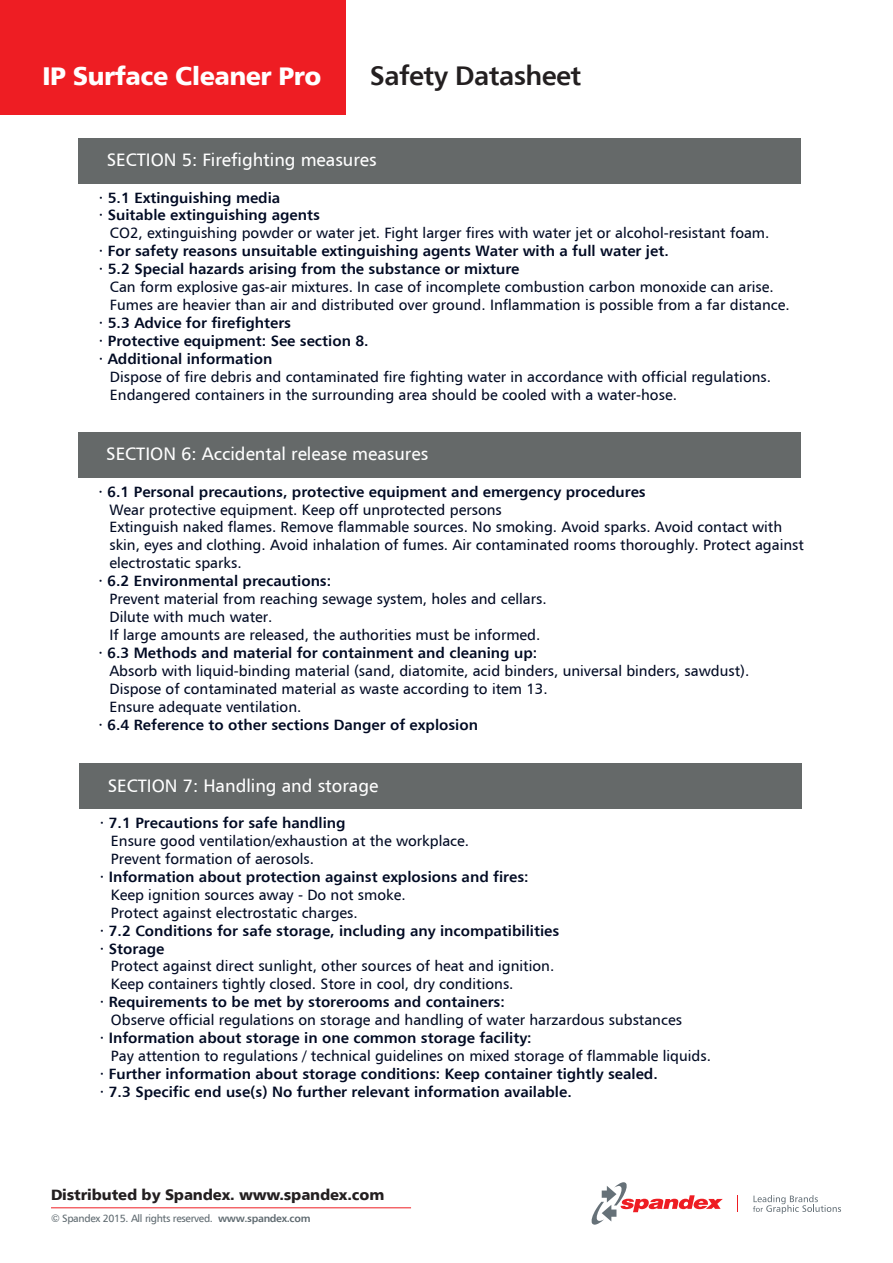
<style>
.page{position:relative;width:893px;height:1263px;background:#fff}
.page>*{position:absolute;margin:0;border:0;box-sizing:border-box;transform-origin:0 0}
.t1{font:27px "Humanist 777 AT Bold B";letter-spacing:-.02em;color:#231f20}
.t2{font:25.5px "Humanist 777 AT Black B";letter-spacing:-.02em;color:#fff}
.t3{font:18px "Humanist 777 AT Roman B";color:#fff}
.t4{font:15px/17.9px "Humanist 777 AT Roman B";color:#010a23}
.t5{font:15px/17.9px "Humanist 777 AT Bold B";color:#010a23}
.t6{font:15px "Humanist 777 AT Black B";letter-spacing:-.01em;color:#231f20}
.t7{font:10.5px "Humanist 777 AT Roman B";letter-spacing:-.03em;color:#5e696f}
.s1{font-family:"Humanist 777 AT Bold B"}
</style>
<div class="page">
<div style="left:0;top:0;width:346px;height:115px;background:#ee1d23"></div>
<hr style="left:51px;top:1207px;width:360px;height:1px;background:#ee1d23">
<div style="left:78px;top:138px;width:723px;height:45px;background:#656969"></div>
<div style="left:78px;top:432px;width:722px;height:45px;background:#656969"></div>
<div style="left:79px;top:764px;width:723px;height:45px;background:#656969"></div>
<svg style="left:592px;top:1182px;width:131px;height:43px"></svg>
<svg style="left:753px;top:1195px;width:88px;height:19px"></svg>
<svg style="left:737px;top:1195px;width:1px;height:17px"></svg>
<h2 class="t2" style="left:43px;top:60px;width:280px">IP Surface Cleaner Pro</h2>
<h1 class="t1" style="left:370px;top:58px;width:213px">Safety Datasheet</h1>
<p class="t3" style="left:107px;top:149px;width:272px">SECTION 5: Firefighting measures</p>
<p class="t5" style="left:99px;top:188px;width:222px">· 5.1 Extinguishing media<br>· Suitable extinguishing agents</p>
<p class="t4" style="left:110px;top:224px;width:661px">CO2, extinguishing powder or water jet. Fight larger fires with water jet or alcohol-resistant foam.</p>
<p class="t5" style="left:99px;top:242px;width:571px">· For safety reasons unsuitable extinguishing agents Water with a full water jet. · 5.2 Special hazards arising from the substance or mixture</p>
<p class="t4" style="left:110px;top:278px;width:681px">Can form explosive gas-air mixtures. In case of incomplete combustion carbon monoxide can arise.<br>Fumes are heavier than air and distributed over ground. Inflammation is possible from a far distance.</p>
<p class="t5" style="left:99px;top:313px;width:271px">· 5.3 Advice for firefighters<br>· Protective equipment: See section 8. · Additional information</p>
<p class="t4" style="left:110px;top:367px;width:663px">Dispose of fire debris and contaminated fire fighting water in accordance with official regulations.<br>Endangered containers in the surrounding area should be cooled with a water-hose.</p>
<p class="t3" style="left:106px;top:443px;width:324px">SECTION 6: Accidental release measures</p>
<p class="t5" style="left:98px;top:482px;width:549px">· 6.1 Personal precautions, protective equipment and emergency procedures</p>
<p class="t4" style="left:109px;top:500px;width:696px">Wear protective equipment. Keep off unprotected persons<br>Extinguish naked flames. Remove flammable sources. No smoking. Avoid sparks. Avoid contact with skin, eyes and clothing. Avoid inhalation of fumes. Air contaminated rooms thoroughly. Protect against electrostatic sparks.</p>
<p class="t5" style="left:98px;top:572px;width:234px">· 6.2 Environmental precautions:</p>
<p class="t4" style="left:109px;top:590px;width:439px">Prevent material from reaching sewage system, holes and cellars.<br>Dilute with much water.<br>If large amounts are released, the authorities must be informed.</p>
<p class="t5" style="left:98px;top:643px;width:440px">· 6.3 Methods and material for containment and cleaning up:</p>
<p class="t4" style="left:109px;top:661px;width:641px">Absorb with liquid-binding material (sand, diatomite, acid binders, universal binders, sawdust).<br>Dispose of contaminated material as waste according to item 13.<br>Ensure adequate ventilation.</p>
<p class="t5" style="left:98px;top:715px;width:381px">· 6.4 Reference to other sections Danger of explosion</p>
<p class="t3" style="left:108px;top:774px;width:272px">SECTION 7: Handling and storage</p>
<p class="t5" style="left:100px;top:814px;width:247px">· 7.1 Precautions for safe handling</p>
<p class="t4" style="left:111px;top:832px;width:360px">Ensure good ventilation/exhaustion at the workplace.<br>Prevent formation of aerosols.</p>
<p class="t5" style="left:100px;top:867px;width:430px">· Information about protection against explosions and fires:</p>
<p class="t4" style="left:111px;top:885px;width:296px">Keep ignition sources away - Do not smoke.<br>Protect against electrostatic charges.</p>
<p class="t5" style="left:100px;top:921px;width:461px">· 7.2 Conditions for safe storage, including any incompatibilities · Storage</p>
<p class="t4" style="left:111px;top:957px;width:445px">Protect against direct sunlight, other sources of heat and ignition.<br>Keep containers tightly closed. Store in cool, dry conditions.</p>
<p class="t5" style="left:100px;top:993px;width:406px">· Requirements to be met by storerooms and containers:</p>
<p class="t4" style="left:111px;top:1011px;width:572px">Observe official regulations on storage and handling of water harzardous substances</p>
<p class="t5" style="left:100px;top:1028px;width:433px">· Information about storage in one common storage facility:</p>
<p class="t4" style="left:111px;top:1046px;width:602px">Pay attention to regulations / technical guidelines on mixed storage of flammable liquids.</p>
<p class="t5" style="left:100px;top:1064px;width:559px">· Further information about storage conditions: Keep container tightly sealed. · 7.3 Specific end use(s) No further relevant information available.</p>
<p class="t6" style="left:51px;top:1185px;width:335px">Distributed by Spandex. www.spandex.com</p>
<p class="t7" style="left:51px;top:1212px;width:261px">© Spandex 2015. All rights reserved. <span class="s1">www.spandex.com</span></p>
</div>
